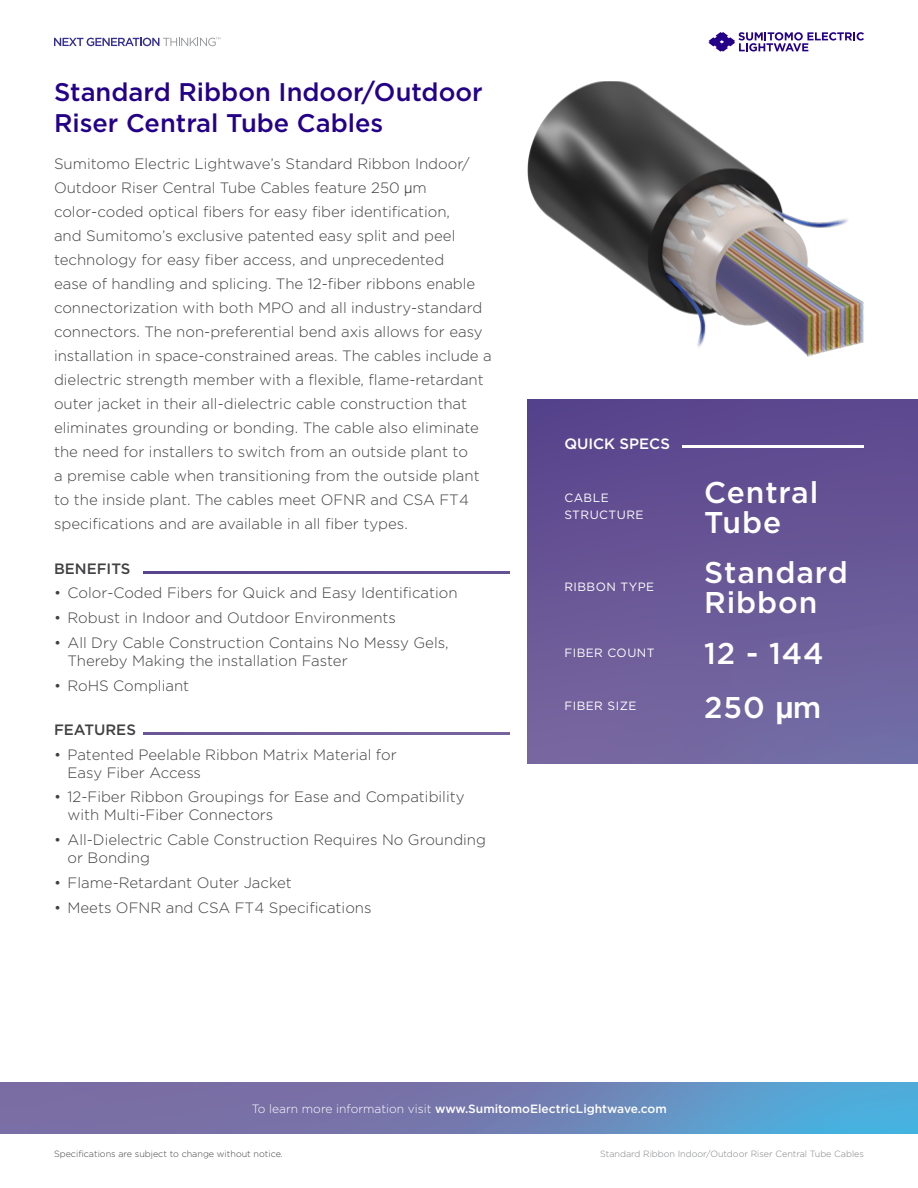
<style>
.page{position:relative;width:918px;height:1188px;background:#fff}
.page>*{position:absolute;margin:0;border:0;box-sizing:border-box;transform-origin:0 0}
.t1{font:500 30px/30px "Gotham";letter-spacing:.03em;color:#fff}
.t2{font:500 25.5px/30.6px "Gotham";color:#240089}
.t3{font:300 15px/24px "Gotham";color:#414042}
.t4{font:500 15px "Gotham";color:#414042}
.t5{font:500 15px "Gotham";color:#fff}
.t6{font:500 12px "Gotham";color:#fff}
.t7{font:12px/16.5px "Gotham";letter-spacing:.04em;color:#fff}
.t8{font:300 9px "Gotham";color:#808285}
.t9{font:300 9px "Gotham";color:#414042}
.s1{font-family:"Helvetica LT Std"}
.s2{font-family:"Helvetica LT Std";font-weight:700}
.s3{font-weight:300}
</style>
<div class="page">
<hr style="left:144px;top:572px;width:365px;height:2px;background:#5e4c90">
<hr style="left:144px;top:733px;width:365px;height:2px;background:#715e9b">
<div style="left:527px;top:400px;width:391px;height:363px;background:linear-gradient(to bottom,#5a448c,#776ba3)"></div>
<img style="left:527px;top:81px;width:337px;height:275px">
<hr style="left:683px;top:446px;width:181px;height:2px;background:#fff">
<svg style="left:0;top:1082px;width:918px;height:52px;background:#6c83b6"></svg>
<svg style="left:708px;top:32px;width:156px;height:20px"></svg>
<svg style="left:54px;top:37px;width:166px;height:9px"></svg>
<h2 class="t2" style="left:54px;top:77px;width:430px">Standard Ribbon Indoor/Outdoor<br>Riser Central Tube Cables</h2>
<p class="t3" style="left:54px;top:152px;width:439px">Sumitomo Electric Lightwave’s Standard Ribbon Indoor/ Outdoor Riser Central Tube Cables feature 250 <span class="s1">μ</span>m color-coded optical fibers for easy fiber identification,<br>and Sumitomo’s exclusive patented easy split and peel technology for easy fiber access, and unprecedented<br>ease of handling and splicing. The 12-fiber ribbons enable connectorization with both MPO and all industry-standard connectors. The non-preferential bend axis allows for easy installation in space-constrained areas. The cables include a dielectric strength member with a flexible, flame-retardant outer jacket in their all-dielectric cable construction that eliminates grounding or bonding. The cable also eliminate the need for installers to switch from an outside plant to<br>a premise cable when transitioning from the outside plant to the inside plant. The cables meet OFNR and CSA FT4 specifications and are available in all fiber types.</p>
<p class="t4" style="left:54px;top:559px;width:78px">BENEFITS</p>
<p class="t3" style="left:54px;top:581px;width:405px">• Color-Coded Fibers for Quick and Easy Identification</p>
<p class="t3" style="left:54px;top:606px;width:344px">• Robust in Indoor and Outdoor Environments</p>
<p class="t3" style="left:68px;top:633px;width:383px;line-height:18px;text-indent:-14px">• All Dry Cable Construction Contains No Messy Gels,<br>Thereby Making the installation Faster</p>
<p class="t3" style="left:54px;top:673px;width:137px">• RoHS Compliant</p>
<p class="t4" style="left:54px;top:720px;width:83px">FEATURES</p>
<p class="t3" style="left:68px;top:745px;width:331px;line-height:18px;text-indent:-14px">• Patented Peelable Ribbon Matrix Material for<br>Easy Fiber Access</p>
<p class="t3" style="left:68px;top:788px;width:399px;line-height:18px;text-indent:-14px">• 12-Fiber Ribbon Groupings for Ease and Compatibility with Multi-Fiber Connectors</p>
<p class="t3" style="left:68px;top:831px;width:420px;line-height:18px;text-indent:-14px">• All-Dielectric Cable Construction Requires No Grounding or Bonding</p>
<p class="t3" style="left:54px;top:870px;width:239px">• Flame-Retardant Outer Jacket</p>
<p class="t3" style="left:54px;top:895px;width:319px">• Meets OFNR and CSA FT4 Specifications</p>
<p class="t5" style="left:564px;top:434px;width:107px">QUICK SPECS</p>
<p class="t7" style="left:564px;top:490px;width:81px">CABLE<br>STRUCTURE</p>
<p class="t7" style="left:564px;top:578px;width:91px">RIBBON TYPE</p>
<p class="t7" style="left:564px;top:644px;width:92px">FIBER COUNT</p>
<p class="t7" style="left:564px;top:698px;width:74px">FIBER SIZE</p>
<h1 class="t1" style="left:704px;top:477px;width:116px">Central<br>Tube</h1>
<h1 class="t1" style="left:704px;top:557px;width:145px">Standard<br>Ribbon</h1>
<h1 class="t1" style="left:704px;top:626px;width:121px;line-height:53.8px">12 - 144<br>250 <span class="s2">μ</span>m</h1>
<p class="t6" style="left:252px;top:1101px;width:417px"><span class="s3">To learn more information visit</span> www.SumitomoElectricLightwave.com</p>
<p class="t8" style="left:600px;top:1148px;width:265px">Standard Ribbon Indoor/Outdoor Riser Central Tube Cables</p>
<p class="t9" style="left:54px;top:1148px;width:230px">Specifications are subject to change without notice.</p>
</div>
